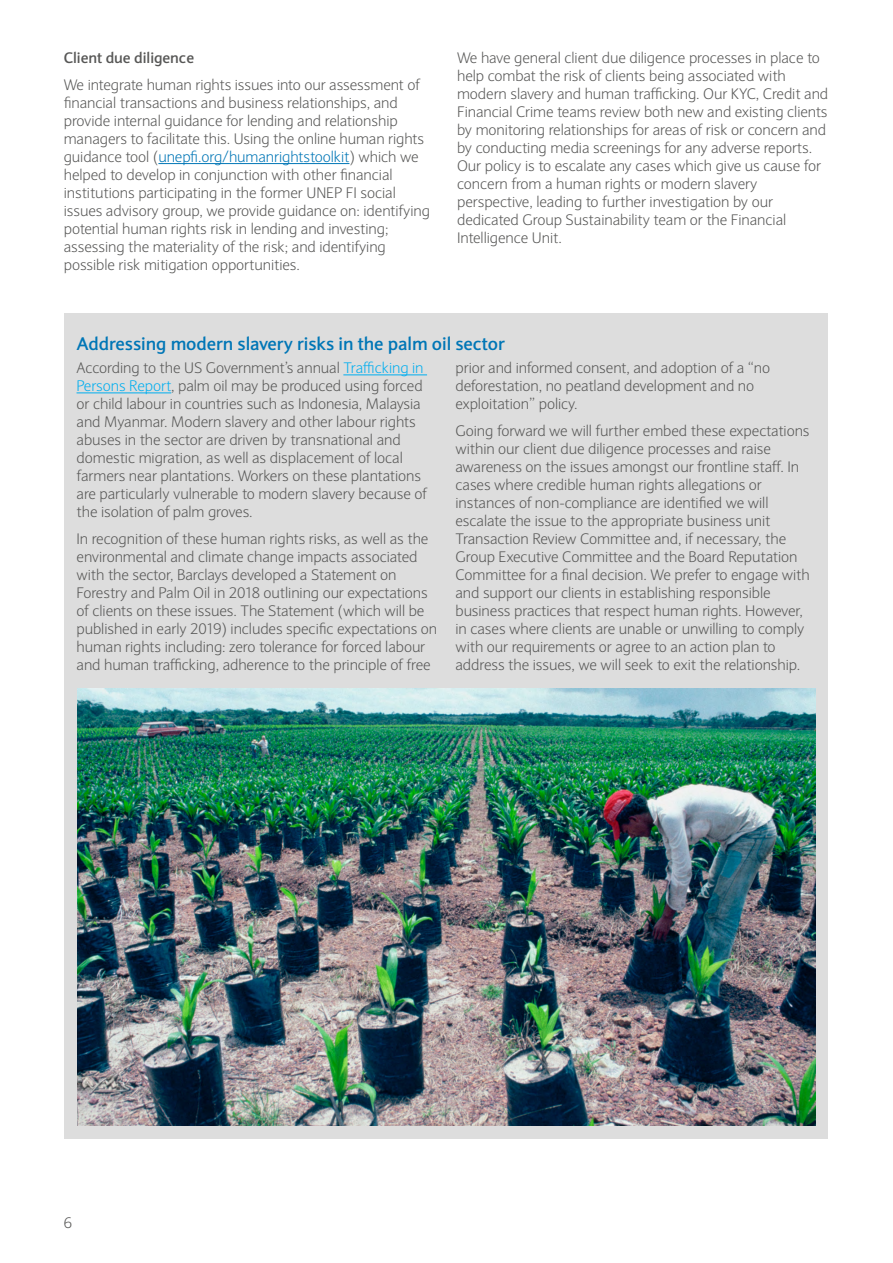
<style>
.page{position:relative;width:893px;height:1263px;background:#fff}
.page>*{position:absolute;margin:0;border:0;box-sizing:border-box;transform-origin:0 0}
.t1{font:700 18px "Expert Sans";letter-spacing:-.005em;color:#0076b6}
.t2{font:300 15px/18px "Expert Sans";letter-spacing:-.005em;color:#575756}
.t3{font:700 15px "Expert Sans";letter-spacing:-.005em;color:#575756}
.s1{color:#0076b6}
.s2{color:#00aeef}
</style>
<div class="page">
<div style="left:65px;top:313px;width:763px;height:826px;background:#ddd"></div>
<hr style="left:343px;top:375px;width:84px;height:1px;background:#00aeef">
<hr style="left:77px;top:393px;width:94px;height:1px;background:#00aeef">
<img style="left:77px;top:689px;width:739px;height:436px">
<hr style="left:158px;top:163px;width:191px;height:1px;background:#0076b6">
<p class="t3" style="left:64px;top:48px;width:132px">Client due diligence</p>
<p class="t2" style="left:64px;top:75px;width:368px">We integrate human rights issues into our assessment of financial transactions and business relationships, and provide internal guidance for lending and relationship managers to facilitate this. Using the online human rights guidance tool (<span class="s1">unepfi.org/humanrightstoolkit</span>) which we helped to develop in conjunction with other financial institutions participating in the former UNEP FI social issues advisory group, we provide guidance on: identifying potential human rights risk in lending and investing; assessing the materiality of the risk; and identifying possible risk mitigation opportunities.</p>
<p class="t2" style="left:457px;top:49px;width:373px">We have general client due diligence processes in place to help combat the risk of clients being associated with modern slavery and human trafficking. Our KYC, Credit and Financial Crime teams review both new and existing clients by monitoring relationships for areas of risk or concern and by conducting media screenings for any adverse reports.<br>Our policy is to escalate any cases which give us cause for concern from a human rights or modern slavery perspective, leading to further investigation by our dedicated Group Sustainability team or the Financial Intelligence Unit.</p>
<p class="t1" style="left:77px;top:332px;width:430px">Addressing modern slavery risks in the palm oil sector</p>
<p class="t2" style="left:77px;top:359px;width:352px">According to the US Government’s annual <span class="s2">Trafficking in Persons Report</span>, palm oil may be produced using forced or child labour in countries such as Indonesia, Malaysia and Myanmar. Modern slavery and other labour rights abuses in the sector are driven by transnational and domestic migration, as well as displacement of local farmers near plantations. Workers on these plantations are particularly vulnerable to modern slavery because of the isolation of palm groves.</p>
<p class="t2" style="left:77px;top:530px;width:362px">In recognition of these human rights risks, as well as the environmental and climate change impacts associated with the sector, Barclays developed a Statement on Forestry and Palm Oil in 2018 outlining our expectations of clients on these issues. The Statement (which will be published in early 2019) includes specific expectations on human rights including: zero tolerance for forced labour and human trafficking, adherence to the principle of free</p>
<p class="t2" style="left:455px;top:359px;width:316px">prior and informed consent, and adoption of a “no deforestation, no peatland development and no exploitation” policy.</p>
<p class="t2" style="left:455px;top:422px;width:356px">Going forward we will further embed these expectations within our client due diligence processes and raise awareness on the issues amongst our frontline staff. In cases where credible human rights allegations or instances of non-compliance are identified we will escalate the issue to the appropriate business unit Transaction Review Committee and, if necessary, the Group Executive Committee and the Board Reputation Committee for a final decision. We prefer to engage with and support our clients in establishing responsible business practices that respect human rights. However, in cases where clients are unable or unwilling to comply with our requirements or agree to an action plan to address the issues, we will seek to exit the relationship.</p>
<p class="t2" style="left:64px;top:1214px;width:10px">6</p>
</div>
